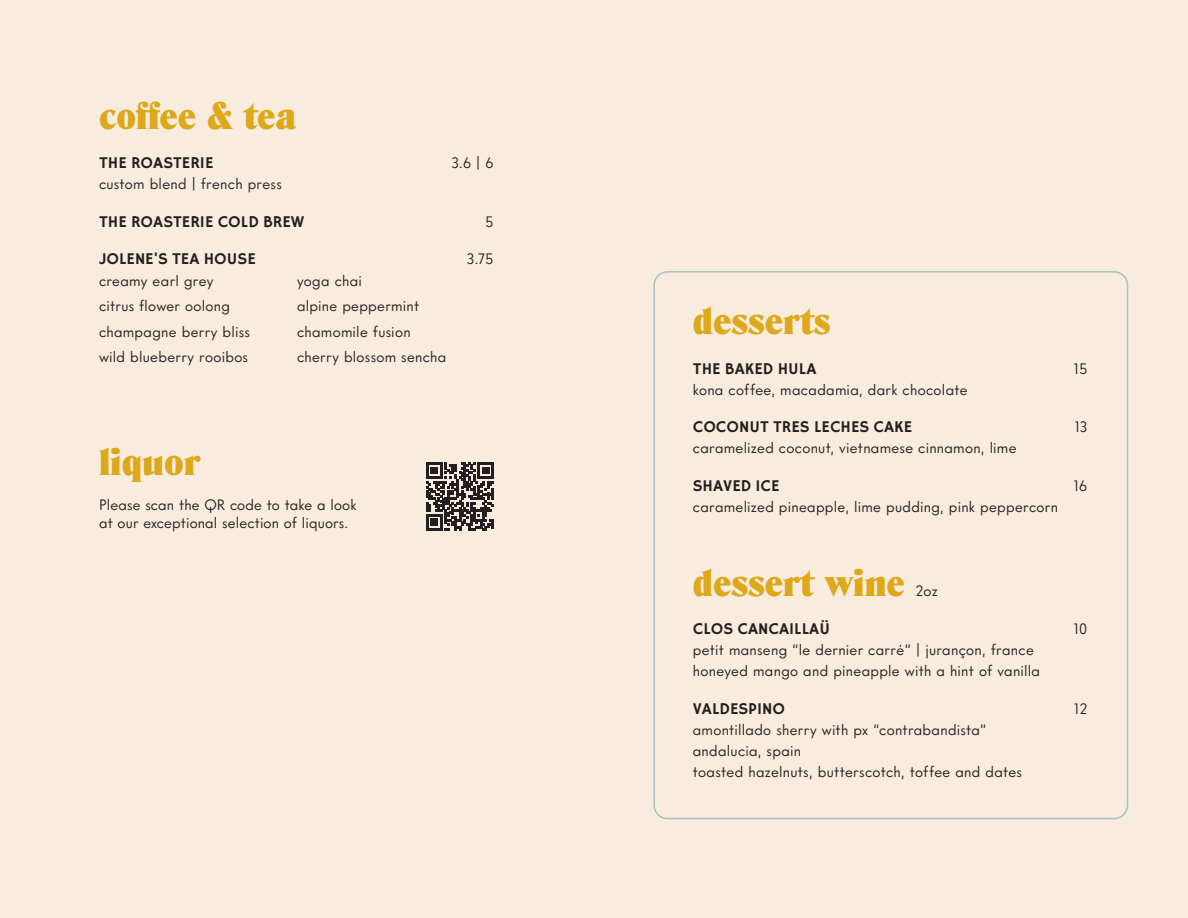
<style>
.page{position:relative;width:1188px;height:918px;background:#fff}
.page>*{position:absolute;margin:0;border:0;box-sizing:border-box;transform-origin:0 0}
.Section_Header{font:900 37.5px "Denver Serial";color:#dda819}
.Drink_Name{font:16.5px "Hammersmith One";color:#231f20}
.Drink_Description{font:15px/25.5px "Intervogue";letter-spacing:.02em;color:#231f20}
.Drink_Name-2{font:15px/18px "Intervogue";letter-spacing:.01em;color:#231f20}
.Section_Header-2{font:15px "Intervogue";color:#231f20}
</style>
<div class="page">
<div style="left:0;top:0;width:594px;height:918px;background:#f7ecdd"></div>
<div style="left:594px;top:0;width:594px;height:918px;background:#f7ecdd"></div>
<svg style="left:426px;top:462px;width:68px;height:69px"></svg>
<div style="left:653px;top:271px;width:475px;height:548px;border:2px solid #a8c1c7;border-radius:14px"></div>
<p class="Section_Header" style="left:99px;top:93px;width:198px">coffee &amp; tea</p>
<p class="Drink_Name" style="left:99px;top:154px;width:116px">THE ROASTERIE</p>
<p class="Drink_Name-2" style="left:452px;top:154px;width:43px">3.6 | 6</p>
<p class="Drink_Description" style="left:99px;top:171px;width:184px">custom blend | french press</p>
<p class="Drink_Name" style="left:99px;top:212px;width:207px">THE ROASTERIE COLD BREW</p>
<p class="Drink_Name-2" style="left:486px;top:212px;width:9px">5</p>
<p class="Drink_Name" style="left:99px;top:250px;width:158px">JOLENE'S TEA HOUSE</p>
<p class="Drink_Name-2" style="left:467px;top:250px;width:28px">3.75</p>
<p class="Drink_Description" style="left:99px;top:268px;width:152px">creamy earl grey citrus flower oolong champagne berry bliss wild blueberry rooibos</p>
<p class="Drink_Description" style="left:297px;top:268px;width:151px">yoga chai<br>alpine peppermint chamomile fusion cherry blossom sencha</p>
<p class="Section_Header" style="left:99px;top:440px;width:102px">liquor</p>
<p class="Drink_Name-2" style="left:99px;top:496px;width:259px">Please scan the QR code to take a look at our exceptional selection of liquors.</p>
<p class="Section_Header" style="left:693px;top:299px;width:139px">desserts</p>
<p class="Drink_Name" style="left:693px;top:360px;width:125px">THE BAKED HULA</p>
<p class="Drink_Name-2" style="left:1074px;top:359px;width:15px">15</p>
<p class="Drink_Description" style="left:693px;top:377px;width:276px">kona coffee, macadamia, dark chocolate</p>
<p class="Drink_Name" style="left:693px;top:418px;width:221px">COCONUT TRES LECHES CAKE</p>
<p class="Drink_Name-2" style="left:1075px;top:418px;width:14px">13</p>
<p class="Drink_Description" style="left:693px;top:435px;width:325px">caramelized coconut, vietnamese cinnamon, lime</p>
<p class="Drink_Name" style="left:693px;top:476px;width:88px">SHAVED ICE</p>
<p class="Drink_Name-2" style="left:1074px;top:476px;width:15px">16</p>
<p class="Drink_Description" style="left:693px;top:493px;width:367px">caramelized pineapple, lime pudding, pink peppercorn</p>
<p class="Section_Header" style="left:693px;top:560px;width:214px">dessert wine</p>
<p class="Section_Header-2" style="left:916px;top:581px;width:24px">2oz</p>
<p class="Drink_Name" style="left:693px;top:620px;width:139px">CLOS CANCAILLAÜ</p>
<p class="Drink_Name-2" style="left:1074px;top:620px;width:15px">10</p>
<p class="Drink_Description" style="left:693px;top:639px;width:349px;line-height:21px">petit manseng “le dernier carré” | jurançon, france honeyed mango and pineapple with a hint of vanilla</p>
<p class="Drink_Name" style="left:693px;top:699px;width:94px">VALDESPINO</p>
<p class="Drink_Name-2" style="left:1074px;top:699px;width:15px">12</p>
<p class="Drink_Description" style="left:693px;top:719px;width:331px;line-height:21px">amontillado sherry with px “contrabandista” andalucia, spain<br>toasted hazelnuts, butterscotch, toffee and dates</p>
</div>
